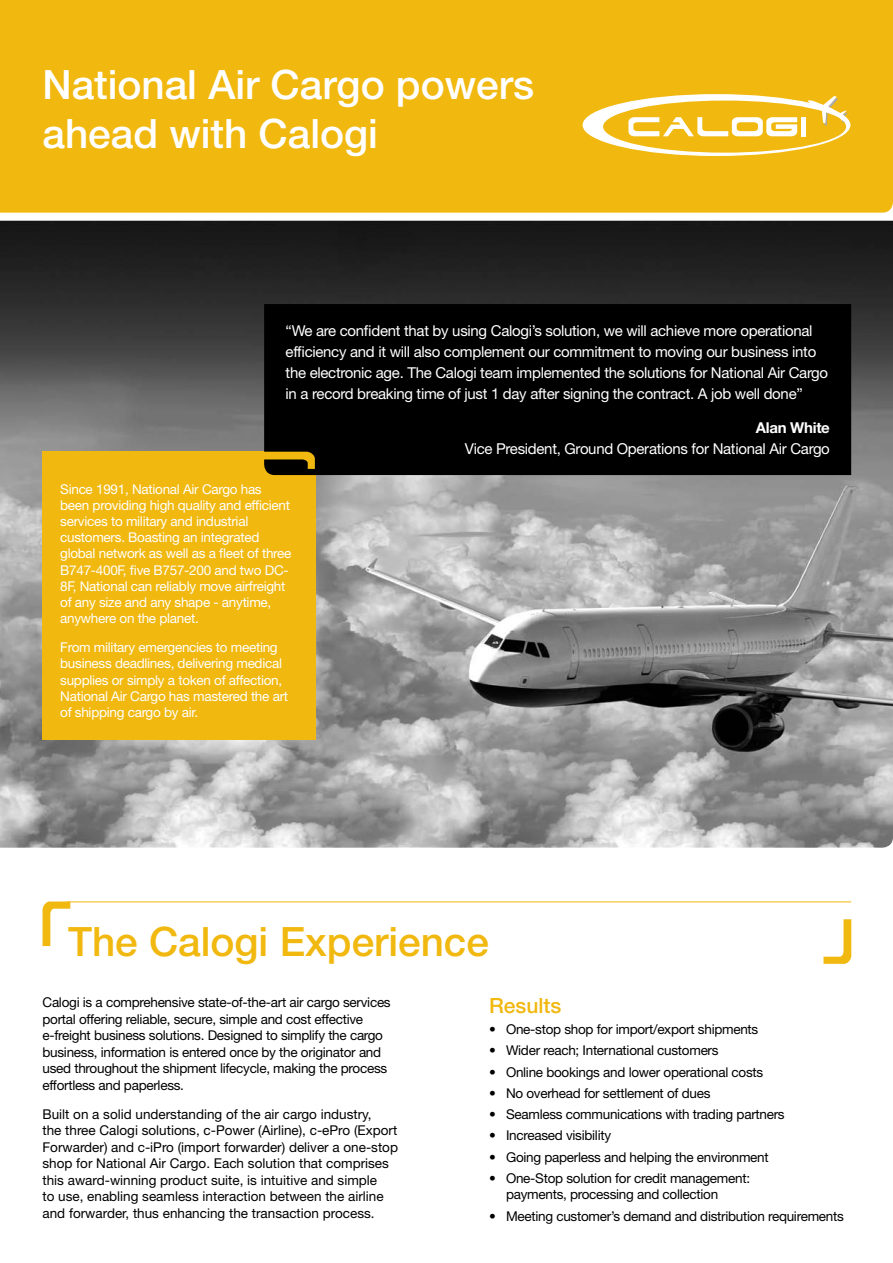
<style>
.page{position:relative;width:893px;height:1263px;background:#fff}
.page>*{position:absolute;margin:0;border:0;box-sizing:border-box;transform-origin:0 0}
.t1{font:500 40.5px/48.6px "Helvetica Neue LT Std";color:#fff}
.t2{font:500 40.5px "Helvetica Neue LT Std";color:#f1b80f}
.t3{font:500 21px "Helvetica Neue LT Std";color:#f1b80f}
.t4{font:15px/21px "Helvetica Neue LT Std";letter-spacing:-.02em;color:#fff}
.t5{font:700 15px "Helvetica Neue LT Std";letter-spacing:-.02em;color:#fff}
.t6{font:13.5px/16.5px "Helvetica Neue LT Std";letter-spacing:-.02em;color:#000}
.t7{font:13.5px/16.2px "Helvetica Neue LT Std";letter-spacing:-.02em;color:#fff}
.t8{font:13.5px/16.5px "Helvetica Neue LT Std";color:#000}
</style>
<div class="page">
<img style="left:0;top:221px;width:893px;height:627px">
<div style="left:0;top:0;width:893px;height:213px;background:#f1b80f"></div>
<svg style="left:43px;top:901px;width:27px;height:45px"></svg>
<svg style="left:823px;top:919px;width:28px;height:45px"></svg>
<hr style="left:67px;top:901px;width:784px;height:1px;background:#f1b80f">
<div style="left:42px;top:452px;width:273px;height:288px;background:#f1b80f"></div>
<div style="left:264px;top:304px;width:587px;height:171px;background:#000"></div>
<svg style="left:264px;top:452px;width:51px;height:17px"></svg>
<svg style="left:583px;top:94px;width:267px;height:62px"></svg>
<h1 class="t1" style="left:43px;top:60px;width:493px">National Air Cargo powers ahead with Calogi</h1>
<p class="t4" style="left:286px;top:320px;width:544px">“We are confident that by using Calogi’s solution, we will achieve more operational efficiency and it will also complement our commitment to moving our business into the electronic age. The Calogi team implemented the solutions for National Air Cargo in a record breaking time of just 1 day after signing the contract. A job well done”</p>
<p class="t5" style="left:756px;top:418px;width:75px">Alan White</p>
<p class="t4" style="left:465px;top:438px;width:367px">Vice President, Ground Operations for National Air Cargo</p>
<p class="t7" style="left:60px;top:480px;width:233px">Since 1991, National Air Cargo has been providing high quality and efficient services to military and industrial customers. Boasting an integrated global network as well as a fleet of three B747-400F, five B757-200 and two DC-8F, National can reliably move airfreight of any size and any shape - anytime, anywhere on the planet.</p>
<p class="t7" style="left:60px;top:639px;width:229px">From military emergencies to meeting business deadlines, delivering medical supplies or simply a token of affection, National Air Cargo has mastered the art of shipping cargo by air.</p>
<h1 class="t2" style="left:68px;top:917px;width:422px">The Calogi Experience</h1>
<p class="t6" style="left:43px;top:994px;width:350px">Calogi is a comprehensive state-of-the-art air cargo services portal offering reliable, secure, simple and cost effective e-freight business solutions. Designed to simplify the cargo business, information is entered once by the originator and used throughout the shipment lifecycle, making the process effortless and paperless.</p>
<p class="t8" style="left:43px;top:1106px;width:357px">Built on a solid understanding of the air cargo industry,<br>the three Calogi solutions, c-Power (Airline), c-ePro (Export Forwarder) and c-iPro (import forwarder) deliver a one-stop shop for National Air Cargo. Each solution that comprises this award-winning product suite, is intuitive and simple<br>to use, enabling seamless interaction between the airline and forwarder, thus enhancing the transaction process.</p>
<h2 class="t3" style="left:489px;top:992px;width:74px">Results</h2>
<p class="t6" style="left:489px;top:1021px;width:271px">• One-stop shop for import/export shipments</p>
<p class="t6" style="left:489px;top:1042px;width:231px">• Wider reach; International customers</p>
<p class="t6" style="left:489px;top:1063px;width:276px">• Online bookings and lower operational costs</p>
<p class="t6" style="left:489px;top:1084px;width:223px">• No overhead for settlement of dues</p>
<p class="t6" style="left:489px;top:1106px;width:297px">• Seamless communications with trading partners</p>
<p class="t6" style="left:489px;top:1127px;width:124px">• Increased visibility</p>
<p class="t6" style="left:489px;top:1148px;width:281px">• Going paperless and helping the environment</p>
<p class="t6" style="left:506px;top:1170px;width:246px;text-indent:-17px">• One-Stop solution for credit management: payments, processing and collection</p>
<p class="t6" style="left:489px;top:1207px;width:356px">• Meeting customer’s demand and distribution requirements</p>
</div>
